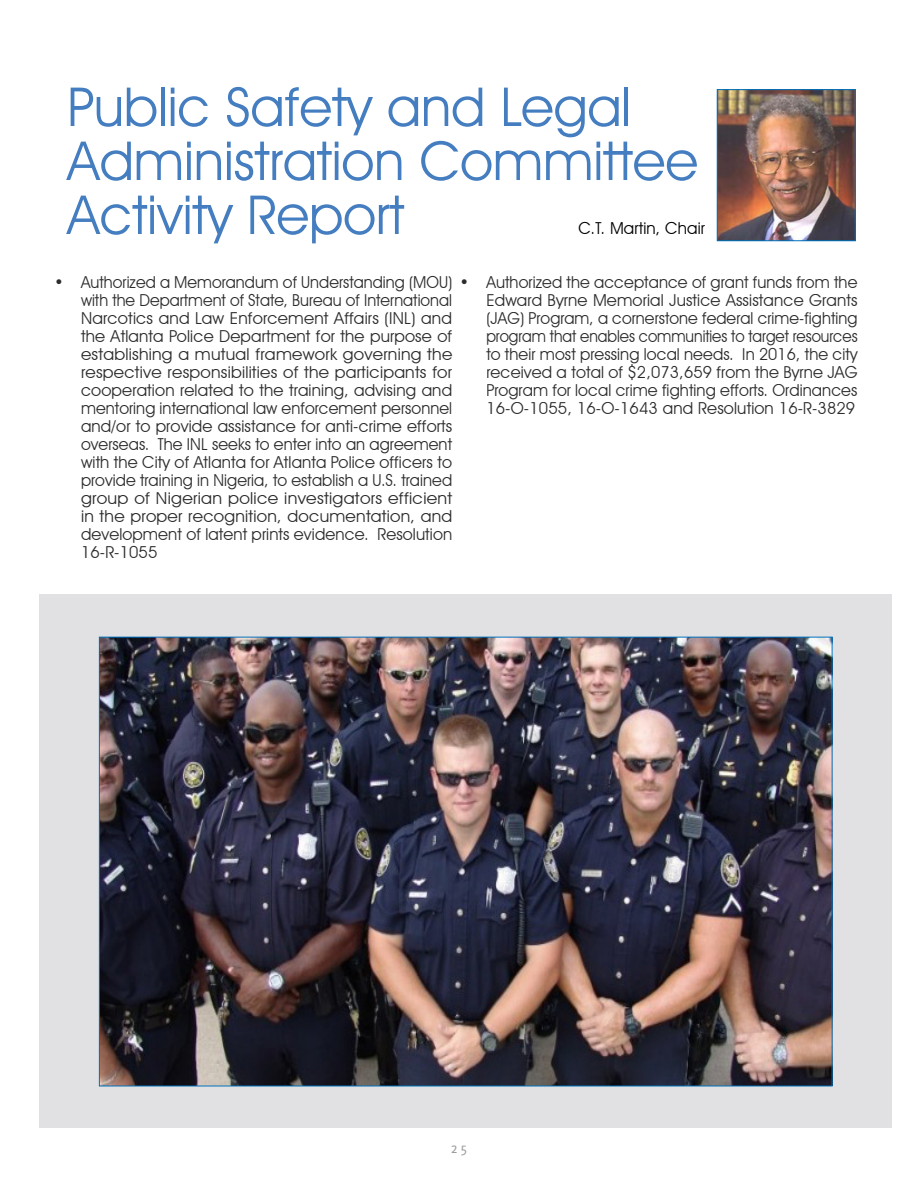
<style>
.page{position:relative;width:918px;height:1188px;background:#fff}
.page>*{position:absolute;margin:0;border:0;box-sizing:border-box;transform-origin:0 0}
.t1{font:54px/54px "Avant Garde IT Cby BT";color:#447dc0}
.t2{font:16.5px/18px "Avant Garde IT Cby BT";letter-spacing:.01em;color:#2d2c2c}
.t3{font:16.5px "Avant Garde IT Cby BT";letter-spacing:.01em;color:#000}
.t4{font:15px "Delicious";color:#9a9c9e}
</style>
<div class="page">
<img style="left:719px;top:91px;width:135px;height:148px">
<div style="left:717px;top:89px;width:139px;height:152px;border:1px solid #0071bb"></div>
<div style="left:39px;top:594px;width:853px;height:534px;background:#e1e1e3"></div>
<img style="left:101px;top:639px;width:729px;height:445px">
<h1 class="t1" style="left:68px;top:79px;width:632px">Public Safety and Legal<br>Administration Committee<br>Activity Report</h1>
<p class="t3" style="left:578px;top:218px;width:128px">C.T. Martin, Chair</p>
<p class="t2" style="left:81px;top:273px;width:778px;text-indent:-27px">• Authorized a Memorandum of Understanding (MOU) • Authorized the acceptance of grant funds from the with the Department of State, Bureau of International<br>Narcotics and Law Enforcement Affairs (INL) and<br>the Atlanta Police Department for the purpose of<br>establishing a mutual framework governing the<br>respective responsibilities of the participants for<br>cooperation related to the training, advising and<br>mentoring international law enforcement personnel<br>and/or to provide assistance for anti-crime efforts<br>overseas. The INL seeks to enter into an agreement<br>with the City of Atlanta for Atlanta Police officers to<br>provide training in Nigeria, to establish a U.S. trained<br>group of Nigerian police investigators efficient<br>in the proper recognition, documentation, and<br>development of latent prints evidence. Resolution<br>16-R-1055</p>
<p class="t2" style="left:486px;top:291px;width:373px;text-align:justify">Edward Byrne Memorial Justice Assistance Grants (JAG) Program, a cornerstone federal crime-fighting program that enables communities to target resources to their most pressing local needs. In 2016, the city received a total of $2,073,659 from the Byrne JAG Program for local crime fighting efforts. Ordinances 16-O-1055, 16-O-1643 and Resolution 16-R-3829</p>
<p class="t4" style="left:451px;top:1139px;width:18px">25</p>
</div>
